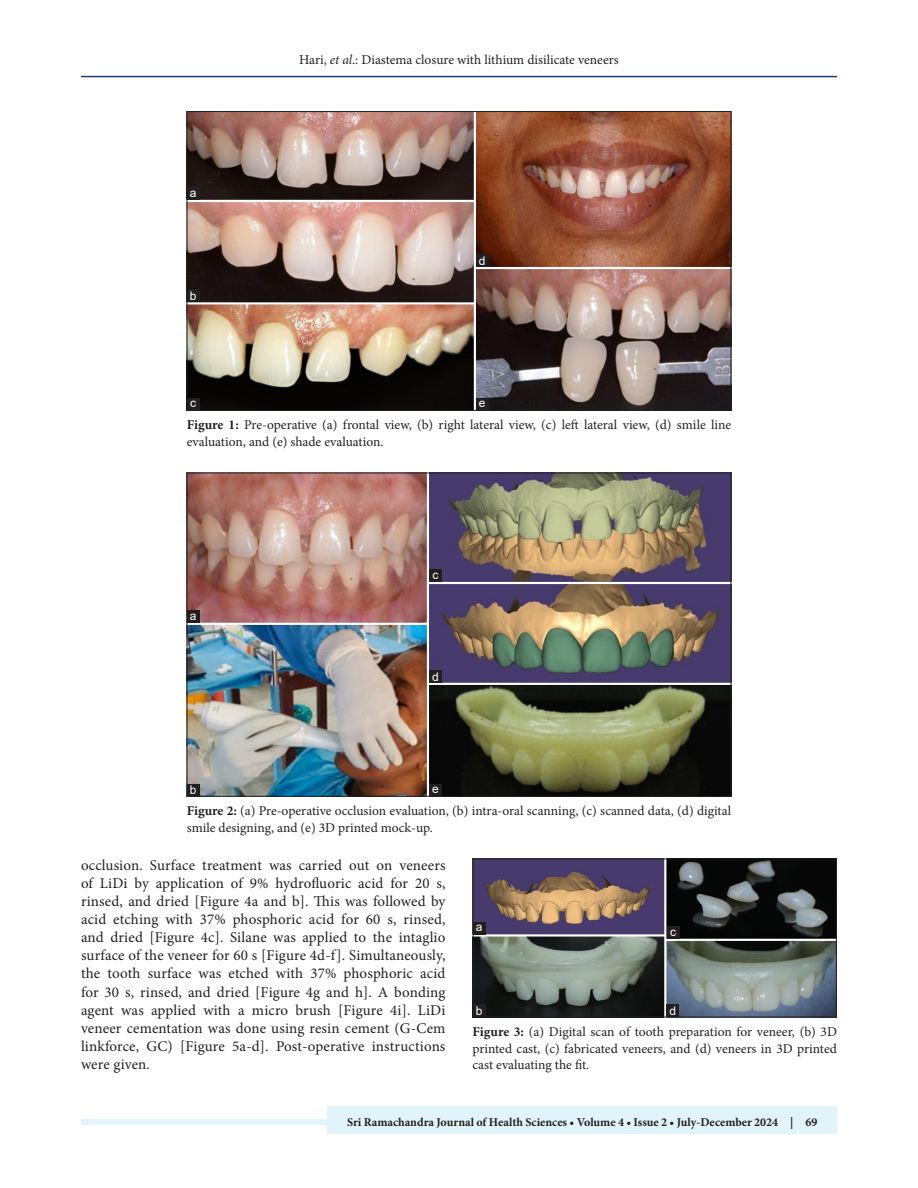
<style>
.page{position:relative;width:918px;height:1188px;background:#fff}
.page>*{position:absolute;margin:0;border:0;box-sizing:border-box;transform-origin:0 0}
.TX{font:15px/18.1px "Minion Pro";letter-spacing:.01em;color:#231f20;text-align:justify}
.FGC{font:13.5px/16.5px "Minion Pro";color:#231f20}
.JF{font:700 12px "Minion Pro";color:#231f20}
.LABEL{font:12px "Arial";color:#fff}
.s1{font-style:italic}
.s2{font-weight:700}
</style>
<div class="page">
<hr style="left:81px;top:76px;width:756px;height:1px;background:#164077">
<div style="left:81px;top:1119px;width:756px;height:6px;background:#e1f4fc"></div>
<div style="left:328px;top:1106px;width:509px;height:28px;background:#e1f4fc"></div>
<img style="left:189px;top:113px;width:540px;height:296px">
<div style="left:476px;top:254px;width:13px;height:13px;background:#231f20"></div>
<div style="left:187px;top:398px;width:13px;height:13px;background:#231f20"></div>
<div style="left:187px;top:290px;width:13px;height:12px;background:#231f20"></div>
<div style="left:187px;top:187px;width:13px;height:13px;background:#231f20"></div>
<div style="left:476px;top:398px;width:13px;height:13px;background:#231f20"></div>
<img style="left:475px;top:861px;width:360px;height:154px">
<div style="left:473px;top:859px;width:364px;height:158px;border:1px solid #231f20"></div>
<div style="left:667px;top:1004px;width:12px;height:13px;background:#231f20"></div>
<div style="left:667px;top:926px;width:12px;height:13px;background:#231f20"></div>
<div style="left:473px;top:1004px;width:13px;height:13px;background:#231f20"></div>
<div style="left:473px;top:922px;width:13px;height:12px;background:#231f20"></div>
<img style="left:189px;top:475px;width:540px;height:319px">
<div style="left:429px;top:670px;width:13px;height:13px;background:#231f20"></div>
<div style="left:429px;top:570px;width:13px;height:12px;background:#231f20"></div>
<div style="left:187px;top:784px;width:13px;height:12px;background:#231f20"></div>
<div style="left:187px;top:610px;width:13px;height:13px;background:#231f20"></div>
<div style="left:429px;top:784px;width:13px;height:12px;background:#231f20"></div>
<p class="LABEL" style="left:190px;top:184px;width:8px">a</p>
<p class="LABEL" style="left:190px;top:288px;width:8px">b</p>
<p class="LABEL" style="left:190px;top:395px;width:7px">c</p>
<p class="FGC" style="left:299px;top:51px;width:321px">Hari, <span class="s1">et al</span>.: Diastema closure with lithium disilicate veneers</p>
<p class="LABEL" style="left:479px;top:252px;width:8px">d</p>
<p class="LABEL" style="left:479px;top:395px;width:8px">e</p>
<p class="FGC" style="left:187px;top:417px;width:546px"><span class="s2">Figure 1:</span> Pre-operative (a) frontal view, (b) right lateral view, (c) left lateral view, (d) smile line evaluation, and (e) shade evaluation.</p>
<p class="LABEL" style="left:190px;top:607px;width:8px">a</p>
<p class="LABEL" style="left:190px;top:782px;width:8px">b</p>
<p class="LABEL" style="left:433px;top:567px;width:7px">c</p>
<p class="LABEL" style="left:432px;top:668px;width:8px">d</p>
<p class="LABEL" style="left:432px;top:781px;width:8px">e</p>
<p class="FGC" style="left:187px;top:803px;width:546px"><span class="s2">Figure 2:</span> (a) Pre-operative occlusion evaluation, (b) intra-oral scanning, (c) scanned data, (d) digital smile designing, and (e) 3D printed mock-up.</p>
<p class="TX" style="left:81px;top:856px;width:366px">occlusion. Surface treatment was carried out on veneers of LiDi by application of 9% hydrofluoric acid for 20 s, rinsed, and dried [Figure 4a and b]. This was followed by acid etching with 37% phosphoric acid for 60 s, rinsed, and dried [Figure 4c]. Silane was applied to the intaglio surface of the veneer for 60 s [Figure 4d-f]. Simultaneously, the tooth surface was etched with 37% phosphoric acid for 30 s, rinsed, and dried [Figure 4g and h]. A bonding agent was applied with a micro brush [Figure 4i]. LiDi veneer cementation was done using resin cement (G-Cem linkforce, GC) [Figure 5a-d]. Post-operative instructions were given.</p>
<p class="LABEL" style="left:476px;top:919px;width:8px">a</p>
<p class="LABEL" style="left:476px;top:1003px;width:8px">b</p>
<p class="LABEL" style="left:670px;top:923px;width:7px">c</p>
<p class="LABEL" style="left:670px;top:1003px;width:8px">d</p>
<p class="FGC" style="left:472px;top:1024px;width:366px;text-align:justify"><span class="s2">Figure 3:</span> (a) Digital scan of tooth preparation for veneer, (b) 3D printed cast, (c) fabricated veneers, and (d) veneers in 3D printed cast evaluating the fit.</p>
<p class="JF" style="left:347px;top:1113px;width:472px">Sri Ramachandra Journal of Health Sciences • Volume 4 • Issue 2 • July-December 2024 | 69</p>
</div>
